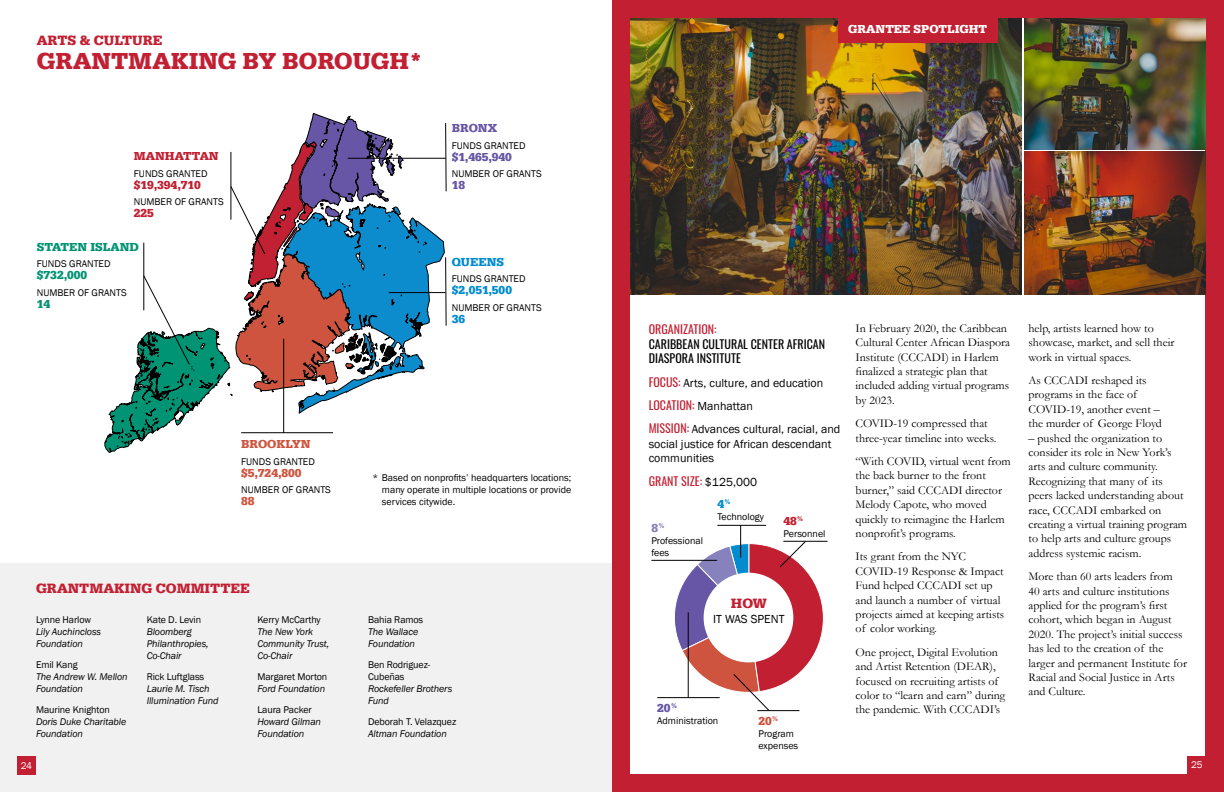
<style>
.page{position:relative;width:1224px;height:792px;background:#fff}
.page>*{position:absolute;margin:0;border:0;box-sizing:border-box;transform-origin:0 0}
.Page_Subhead{font:700 24px "Serifa";color:#c22032}
.Page_Subhead-2{font:700 14px "Serifa";color:#c22032}
.Body_Copy{font:12px/14.4px "Garamond";color:#000}
.t1{font:12px/14.4px "Franklin Gothic";color:#000}
.t2{font:12px/14.4px "Oswald";color:#000}
.t3{font:12px "Oswald";color:#c22032}
.t4{font:700 12px "Serifa";color:#c22032}
.t5{font:700 12px "Serifa";color:#ce543f}
.t6{font:700 12px "Serifa";color:#009373}
.t7{font:700 12px "Serifa";color:#6756a5}
.t8{font:700 12px "Serifa";color:#008ccf}
.t9{font:700 12px "Serifa";color:#fff}
.t10{font:700 12px "Serifa";color:#8781bd}
.Committee_Partner_Si{font:10px/12px "Franklin Gothic";color:#000}
.Committee_Partner_Si-2{font:italic 10px/12px "Franklin Gothic";letter-spacing:-.01em;color:#000}
.t11{font:10px "Franklin Gothic";color:#fff}
.s1{font-style:normal}
.s2{font-style:italic}
.s3{color:#c22032}
.s4{font-family:"Oswald";color:#c22032}
.s5{font-family:"Franklin Gothic";color:#000}
</style>
<div class="page">
<div style="left:612px;top:0;width:612px;height:792px;background:#c22032"></div>
<div style="left:631px;top:18px;width:574px;height:756px;background:#fff"></div>
<img style="left:631px;top:18px;width:391px;height:277px">
<div style="left:0;top:563px;width:612px;height:229px;background:#f1f1f2"></div>
<svg style="left:105px;top:113px;width:342px;height:340px"></svg>
<hr style="left:389px;top:292px;width:56px;height:1px;background:#000">
<hr style="left:241px;top:432px;width:92px;height:1px;background:#000">
<hr style="left:283px;top:339px;width:1px;height:94px;background:#000">
<div style="left:838px;top:0;width:159px;height:42px;background:#c22032"></div>
<hr style="left:657px;top:697px;width:63px;height:1px;background:#000">
<hr style="left:651px;top:560px;width:66px;height:1px;background:#000">
<hr style="left:783px;top:541px;width:45px;height:1px;background:#000">
<img style="left:1025px;top:152px;width:180px;height:143px">
<img style="left:1025px;top:18px;width:180px;height:131px">
<hr style="left:717px;top:525px;width:49px;height:1px;background:#000">
<hr style="left:740px;top:525px;width:1px;height:33px;background:#000">
<svg style="left:674px;top:541px;width:150px;height:170px"></svg>
<div style="left:1188px;top:756px;width:18px;height:19px;background:#c22032"></div>
<div style="left:17px;top:756px;width:19px;height:19px;background:#c22032"></div>
<h2 class="Page_Subhead-2" style="left:37px;top:32px;width:127px">ARTS &amp; CULTURE</h2>
<h2 class="Page_Subhead" style="left:37px;top:47px;width:387px">GRANTMAKING BY BOROUGH*</h2>
<p class="t4" style="left:134px;top:149px;width:86px">MANHATTAN</p>
<p class="Committee_Partner_Si" style="left:134px;top:168px;width:75px">FUNDS GRANTED</p>
<p class="t4" style="left:134px;top:178px;width:69px">$19,394,710</p>
<p class="Committee_Partner_Si" style="left:134px;top:196px;width:91px">NUMBER OF GRANTS</p>
<p class="t4" style="left:134px;top:206px;width:22px">225</p>
<p class="t6" style="left:37px;top:240px;width:104px">STATEN ISLAND</p>
<p class="Committee_Partner_Si" style="left:37px;top:258px;width:75px">FUNDS GRANTED</p>
<p class="t6" style="left:37px;top:268px;width:52px">$732,000</p>
<p class="Committee_Partner_Si" style="left:37px;top:287px;width:91px">NUMBER OF GRANTS</p>
<p class="t6" style="left:37px;top:297px;width:15px">14</p>
<p class="t7" style="left:452px;top:121px;width:47px">BRONX</p>
<p class="Committee_Partner_Si" style="left:452px;top:140px;width:75px">FUNDS GRANTED</p>
<p class="t7" style="left:452px;top:150px;width:62px">$1,465,940</p>
<p class="Committee_Partner_Si" style="left:452px;top:168px;width:91px">NUMBER OF GRANTS</p>
<p class="t7" style="left:452px;top:178px;width:15px">18</p>
<p class="t8" style="left:452px;top:255px;width:54px">QUEENS</p>
<p class="Committee_Partner_Si" style="left:452px;top:273px;width:75px">FUNDS GRANTED</p>
<p class="t8" style="left:452px;top:283px;width:62px">$2,051,500</p>
<p class="Committee_Partner_Si" style="left:452px;top:302px;width:91px">NUMBER OF GRANTS</p>
<p class="t8" style="left:452px;top:312px;width:15px">36</p>
<p class="t5" style="left:241px;top:437px;width:71px">BROOKLYN</p>
<p class="Committee_Partner_Si" style="left:241px;top:456px;width:75px">FUNDS GRANTED</p>
<p class="t5" style="left:241px;top:466px;width:62px">$5,724,800</p>
<p class="Committee_Partner_Si" style="left:241px;top:484px;width:91px">NUMBER OF GRANTS</p>
<p class="t5" style="left:241px;top:494px;width:15px">88</p>
<p class="Page_Subhead-2" style="left:36px;top:580px;width:215px">GRANTMAKING COMMITTEE</p>
<p class="Committee_Partner_Si-2" style="left:36px;top:614px;width:67px"><span class="s1">Lynne Harlow<br></span>Lily Auchincloss<br>Foundation</p>
<p class="Committee_Partner_Si-2" style="left:36px;top:659px;width:93px"><span class="s1">Emil Kang<br></span>The Andrew W. Mellon<br>Foundation</p>
<p class="Committee_Partner_Si-2" style="left:36px;top:704px;width:92px"><span class="s1">Maurine Knighton<br></span>Doris Duke Charitable<br>Foundation</p>
<p class="Committee_Partner_Si-2" style="left:147px;top:614px;width:64px"><span class="s1">Kate D. Levin<br></span>Bloomberg<br>Philanthropies,<br>Co-Chair</p>
<p class="Committee_Partner_Si-2" style="left:147px;top:671px;width:73px"><span class="s1">Rick Luftglass<br></span>Laurie M. Tisch<br>Illumination Fund</p>
<p class="Committee_Partner_Si-2" style="left:257px;top:614px;width:73px"><span class="s1">Kerry McCarthy<br></span>The New York<br>Community Trust,<br>Co-Chair</p>
<p class="Committee_Partner_Si" style="left:257px;top:671px;width:71px">Margaret Morton<br><span class="s2">Ford Foundation</span></p>
<p class="Committee_Partner_Si-2" style="left:257px;top:704px;width:65px"><span class="s1">Laura Packer<br></span>Howard Gilman<br>Foundation</p>
<p class="Committee_Partner_Si" style="left:382px;top:472px;width:191px;text-align:justify;text-indent:-10px">* Based on nonprofits’ headquarters locations; many operate in multiple locations or provide services citywide.</p>
<p class="Committee_Partner_Si-2" style="left:368px;top:614px;width:57px"><span class="s1">Bahia Ramos<br></span>The Wallace<br>Foundation</p>
<p class="Committee_Partner_Si-2" style="left:368px;top:659px;width:86px"><span class="s1">Ben Rodriguez-<br>Cubeñas<br></span>Rockefeller Brothers<br>Fund</p>
<p class="Committee_Partner_Si" style="left:368px;top:716px;width:90px">Deborah T. Velazquez<br><span class="s2">Altman Foundation</span></p>
<p class="t9" style="left:848px;top:22px;width:141px">GRANTEE SPOTLIGHT</p>
<p class="t2" style="left:649px;top:321px;width:178px"><span class="s3">ORGANIZATION:<br></span>CARIBBEAN CULTURAL CENTER AFRICAN<br>DIASPORA INSTITUTE</p>
<p class="t1" style="left:649px;top:376px;width:176px"><span class="s4">FOCUS:</span> Arts, culture, and education</p>
<p class="t3" style="left:649px;top:394px;width:106px">LOCATION: <span class="s5">Manhattan</span></p>
<p class="t1" style="left:649px;top:422px;width:193px"><span class="s4">MISSION:</span> Advances cultural, racial, and social justice for African descendant communities</p>
<p class="t3" style="left:649px;top:470px;width:110px">GRANT SIZE: <span class="s5">$125,000</span></p>
<p class="t10" style="left:651px;top:520px;width:15px">8<sup>%</sup></p>
<p class="Committee_Partner_Si" style="left:651px;top:534px;width:53px">Professional fees</p>
<p class="t8" style="left:717px;top:496px;width:15px">4<sup>%</sup></p>
<p class="Committee_Partner_Si" style="left:717px;top:511px;width:48px">Technology</p>
<p class="t4" style="left:783px;top:514px;width:22px">48<sup>%</sup></p>
<p class="Committee_Partner_Si" style="left:783px;top:528px;width:44px">Personnel</p>
<p class="Page_Subhead-2" style="left:731px;top:595px;width:37px">HOW</p>
<p class="t1" style="left:713px;top:612px;width:73px">IT WAS SPENT</p>
<p class="t7" style="left:657px;top:701px;width:22px">20<sup>%</sup></p>
<p class="Committee_Partner_Si" style="left:657px;top:715px;width:63px">Administration</p>
<p class="t5" style="left:759px;top:714px;width:22px">20<sup>%</sup></p>
<p class="Committee_Partner_Si" style="left:759px;top:728px;width:41px">Program expenses</p>
<p class="Body_Copy" style="left:856px;top:321px;width:156px">In February 2020, the Caribbean<br>Cultural Center African Diaspora<br>Institute (CCCADI) in Harlem finalized a strategic plan that included adding virtual programs by 2023.</p>
<p class="Body_Copy" style="left:856px;top:416px;width:142px">COVID-19 compressed that three-year timeline into weeks.</p>
<p class="Body_Copy" style="left:856px;top:454px;width:157px">“With COVID, virtual went from the back burner to the front burner,” said CCCADI director<br>Melody Capote, who moved quickly to reimagine the Harlem nonprofit’s programs.</p>
<p class="Body_Copy" style="left:856px;top:549px;width:150px">Its grant from the NYC<br>COVID-19 Response &amp; Impact<br>Fund helped CCCADI set up and launch a number of virtual projects aimed at keeping artists of color working.</p>
<p class="Body_Copy" style="left:856px;top:645px;width:151px">One project, Digital Evolution and Artist Retention (DEAR), focused on recruiting artists of color to “learn and earn” during the pandemic. With CCCADI’s</p>
<p class="Body_Copy" style="left:1029px;top:321px;width:147px">help, artists learned how to showcase, market, and sell their work in virtual spaces.</p>
<p class="Body_Copy" style="left:1029px;top:373px;width:135px">As CCCADI reshaped its programs in the face of<br>COVID-19, another event – the murder of George Floyd</p>
<p class="Body_Copy" style="left:1029px;top:431px;width:160px">– pushed the organization to consider its role in New York’s arts and culture community.<br>Recognizing that many of its peers lacked understanding about race, CCCADI embarked on creating a virtual training program to help arts and culture groups address systemic racism.</p>
<p class="Body_Copy" style="left:1029px;top:569px;width:160px">More than 60 arts leaders from<br>40 arts and culture institutions applied for the program’s first cohort, which began in August<br>2020. The project’s initial success has led to the creation of the larger and permanent Institute for<br>Racial and Social Justice in Arts and Culture.</p>
<p class="t11" style="left:21px;top:759px;width:13px">24</p>
<p class="t11" style="left:1191px;top:759px;width:13px">25</p>
</div>
